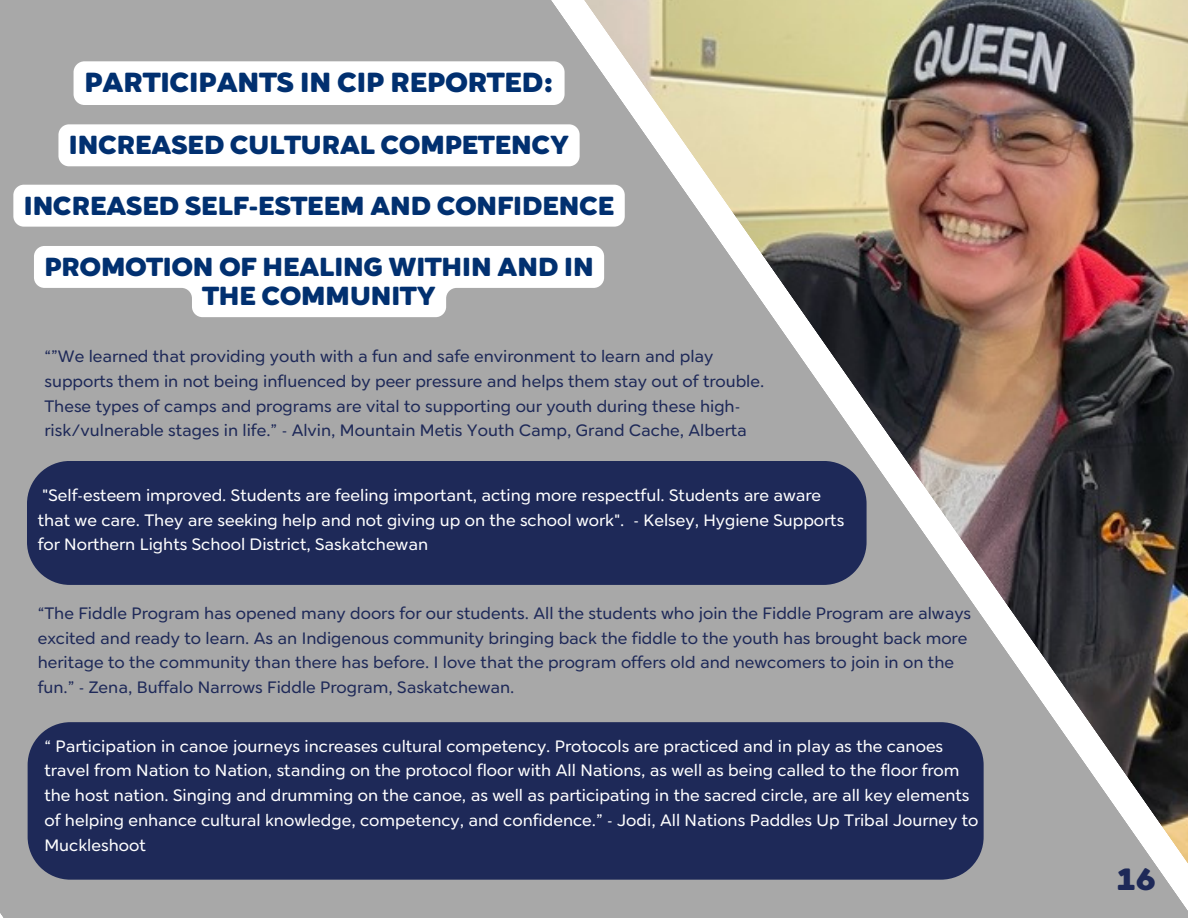
<style>
.page{position:relative;width:1188px;height:918px;background:#fff}
.page>*{position:absolute;margin:0;border:0;box-sizing:border-box;transform-origin:0 0}
.t1{font:900 30.75px "Cerco DEMO";color:#1e2958}
.t2{font:900 27.6px "Cerco DEMO";color:#013070}
.t3{font:900 26.1px/29.2px "Cerco DEMO";color:#013070;text-align:center}
.t4{font:16.5px/24.8px "Cerco DEMO";color:#1e2958}
.t5{font:16.5px/24.8px "Cerco DEMO";color:#fff}
</style>
<div class="page">
<div style="left:0;top:0;width:474px;height:918px;background:#a8a8a8"></div>
<img style="left:474px;top:0;width:714px;height:918px">
<div style="left:28px;top:722px;width:956px;height:158px;background:#1e2958"></div>
<div style="left:27px;top:461px;width:840px;height:124px;background:#1e2958"></div>
<div style="left:74px;top:61px;width:491px;height:44px;background:#fff;border-radius:11px"></div>
<div style="left:58px;top:124px;width:522px;height:42px;background:#fff;border-radius:10px"></div>
<div style="left:13px;top:185px;width:612px;height:42px;background:#fff;border-radius:10px"></div>
<svg style="left:34px;top:246px;width:570px;height:71px"></svg>
<h1 class="t2" style="left:85px;top:65px;width:470px">PARTICIPANTS IN CIP REPORTED:</h1>
<p class="t3" style="left:69px;top:131px;width:502px">INCREASED CULTURAL COMPETENCY</p>
<p class="t3" style="left:24px;top:191px;width:592px">INCREASED SELF-ESTEEM AND CONFIDENCE</p>
<p class="t3" style="left:44px;top:252px;width:551px">PROMOTION OF HEALING WITHIN AND IN<br>THE COMMUNITY</p>
<h1 class="t4" style="left:44px;top:344px;width:721px">“”We learned that providing youth with a fun and safe environment to learn and play supports them in not being influenced by peer pressure and helps them stay out of trouble.<br>These types of camps and programs are vital to supporting our youth during these high&shy;risk/vulnerable stages in life.” - Alvin, Mountain Metis Youth Camp, Grand Cache, Alberta</h1>
<h1 class="t5" style="left:38px;top:483px;width:808px">"Self-esteem improved. Students are feeling important, acting more respectful. Students are aware that we care. They are seeking help and not giving up on the school work". - Kelsey, Hygiene Supports for Northern Lights School District, Saskatchewan</h1>
<h1 class="t4" style="left:38px;top:601px;width:935px">“The Fiddle Program has opened many doors for our students. All the students who join the Fiddle Program are always excited and ready to learn. As an Indigenous community bringing back the fiddle to the youth has brought back more heritage to the community than there has before. I love that the program offers old and newcomers to join in on the fun.” - Zena, Buffalo Narrows Fiddle Program, Saskatchewan.</h1>
<p class="t5" style="left:44px;top:734px;width:936px">“ Participation in canoe journeys increases cultural competency. Protocols are practiced and in play as the canoes travel from Nation to Nation, standing on the protocol floor with All Nations, as well as being called to the floor from the host nation. Singing and drumming on the canoe, as well as participating in the sacred circle, are all key elements of helping enhance cultural knowledge, competency, and confidence.” - Jodi, All Nations Paddles Up Tribal Journey to Muckleshoot</p>
<p class="t1" style="left:1116px;top:861px;width:41px">16</p>
</div>
